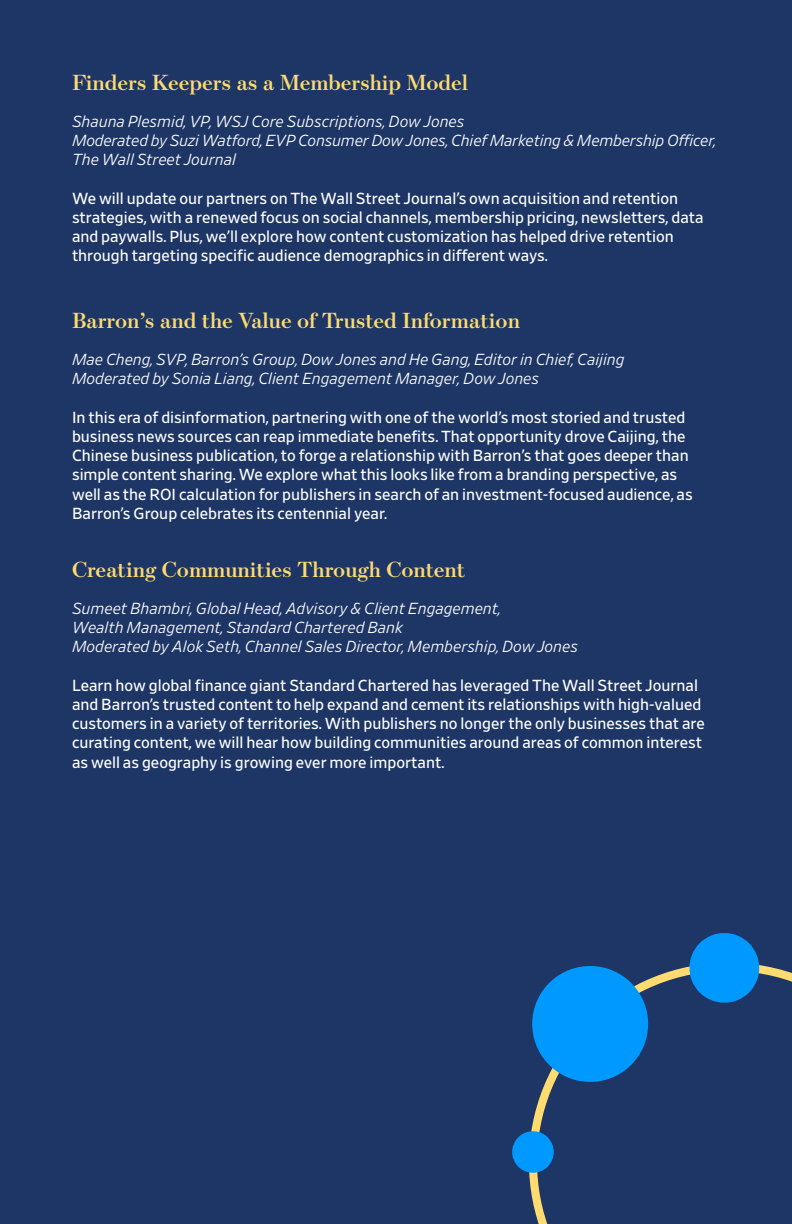
<style>
.page{position:relative;width:792px;height:1224px;background:#1d3665}
.page>*{position:absolute;margin:0;border:0;box-sizing:border-box;transform-origin:0 0}
.t1{font:600 22px "Escrow";color:#fedb71}
.t2{font:16px/19.2px "Retina";color:#fff}
.t3{font:italic 300 16px/19.2px "Retina";color:#fff}
</style>
<div class="page">
<svg style="left:529px;top:965px;width:263px;height:259px"></svg>
<svg style="left:529px;top:965px;width:126px;height:124px"></svg>
<svg style="left:686px;top:933px;width:77px;height:73px"></svg>
<svg style="left:512px;top:1129px;width:44px;height:46px"></svg>
<h1 class="t1" style="left:72px;top:68px;width:398px">Finders Keepers as a Membership Model</h1>
<p class="t3" style="left:72px;top:111px;width:646px">Shauna Plesmid, VP, WSJ Core Subscriptions, Dow Jones<br>Moderated by Suzi Watford, EVP Consumer Dow Jones, Chief Marketing &amp; Membership Officer,<br>The Wall Street Journal</p>
<p class="t2" style="left:72px;top:188px;width:633px">We will update our partners on The Wall Street Journal’s own acquisition and retention strategies, with a renewed focus on social channels, membership pricing, newsletters, data and paywalls. Plus, we’ll explore how content customization has helped drive retention through targeting specific audience demographics in different ways.</p>
<h1 class="t1" style="left:72px;top:307px;width:450px">Barron’s and the Value of Trusted Information</h1>
<p class="t3" style="left:72px;top:350px;width:554px">Mae Cheng, SVP, Barron’s Group, Dow Jones and He Gang, Editor in Chief, Caijing<br>Moderated by Sonia Liang, Client Engagement Manager, Dow Jones</p>
<p class="t2" style="left:72px;top:407px;width:622px">In this era of disinformation, partnering with one of the world’s most storied and trusted business news sources can reap immediate benefits. That opportunity drove Caijing, the Chinese business publication, to forge a relationship with Barron’s that goes deeper than simple content sharing. We explore what this looks like from a branding perspective, as well as the ROI calculation for publishers in search of an investment-focused audience, as Barron’s Group celebrates its centennial year.</p>
<h1 class="t1" style="left:72px;top:555px;width:395px">Creating Communities Through Content</h1>
<p class="t3" style="left:72px;top:598px;width:507px">Sumeet Bhambri, Global Head, Advisory &amp; Client Engagement,<br>Wealth Management, Standard Chartered Bank<br>Moderated by Alok Seth, Channel Sales Director, Membership, Dow Jones</p>
<p class="t2" style="left:72px;top:675px;width:634px">Learn how global finance giant Standard Chartered has leveraged The Wall Street Journal and Barron’s trusted content to help expand and cement its relationships with high-valued customers in a variety of territories. With publishers no longer the only businesses that are curating content, we will hear how building communities around areas of common interest as well as geography is growing ever more important.</p>
</div>
